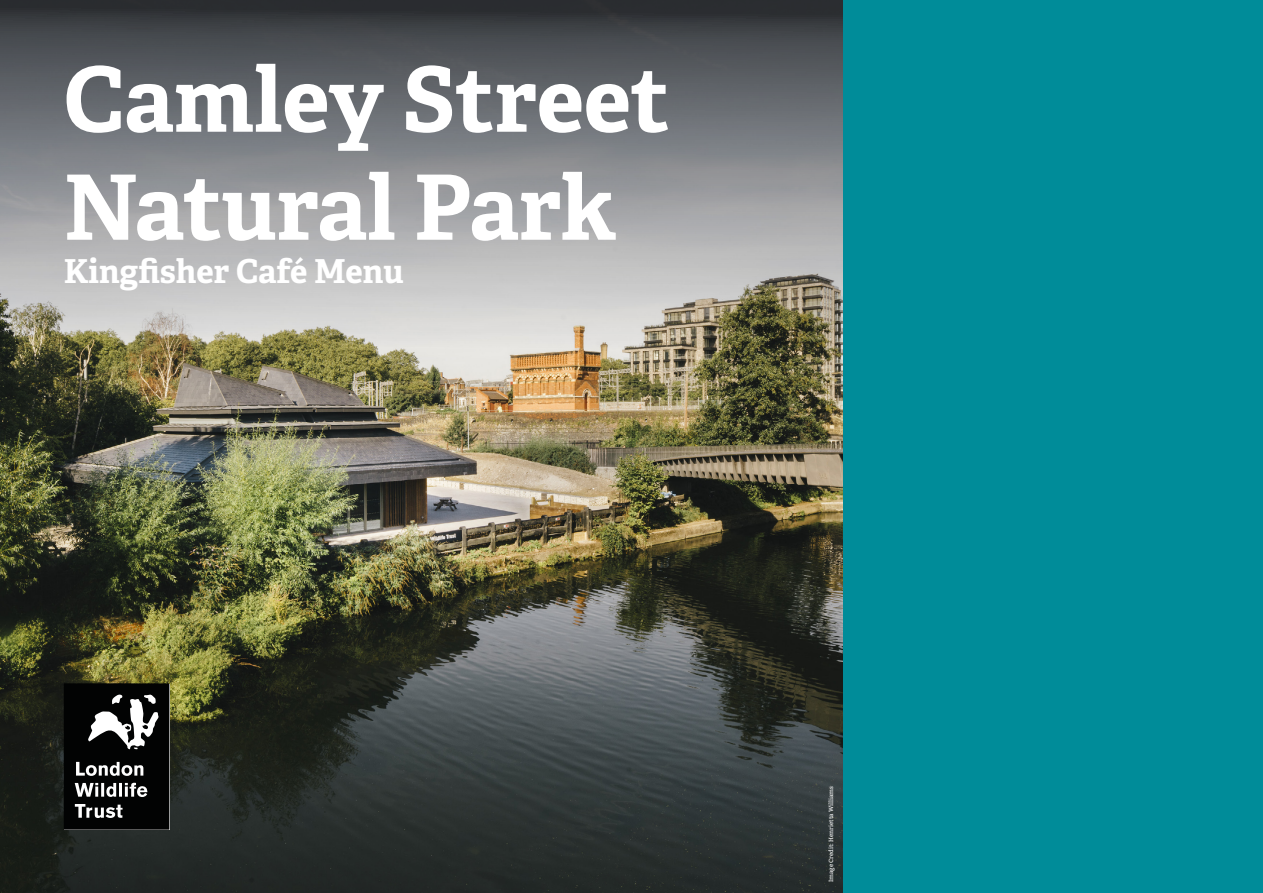
<style>
.page{position:relative;width:1263px;height:893px;background:#fff}
.page>*{position:absolute;margin:0;border:0;box-sizing:border-box;transform-origin:0 0}
.t1{font:700 90px/108px "Adelle";letter-spacing:-.005em;color:#fff}
.t2{font:700 33px "Adelle";color:#fff}
.t3{font:6px "Bitter";color:#fff}
</style>
<div class="page">
<img style="left:0;top:351px;width:843px;height:542px">
<svg style="left:0;top:0;width:843px;height:351px;background:#878889"></svg>
<div style="left:843px;top:0;width:420px;height:893px;background:#008c99"></div>
<svg style="left:64px;top:684px;width:105px;height:145px;background:#2f3030"></svg>
<h1 class="t1" style="left:64px;top:42px;width:608px">Camley Street<br>Natural Park</h1>
<h2 class="t2" style="left:64px;top:248px;width:341px">Kingfisher Café Menu</h2>
<p class="t3" style="left:827px;top:882px;width:98px;rotate:-90deg">Image Credit: Henrietta Williams</p>
</div>
